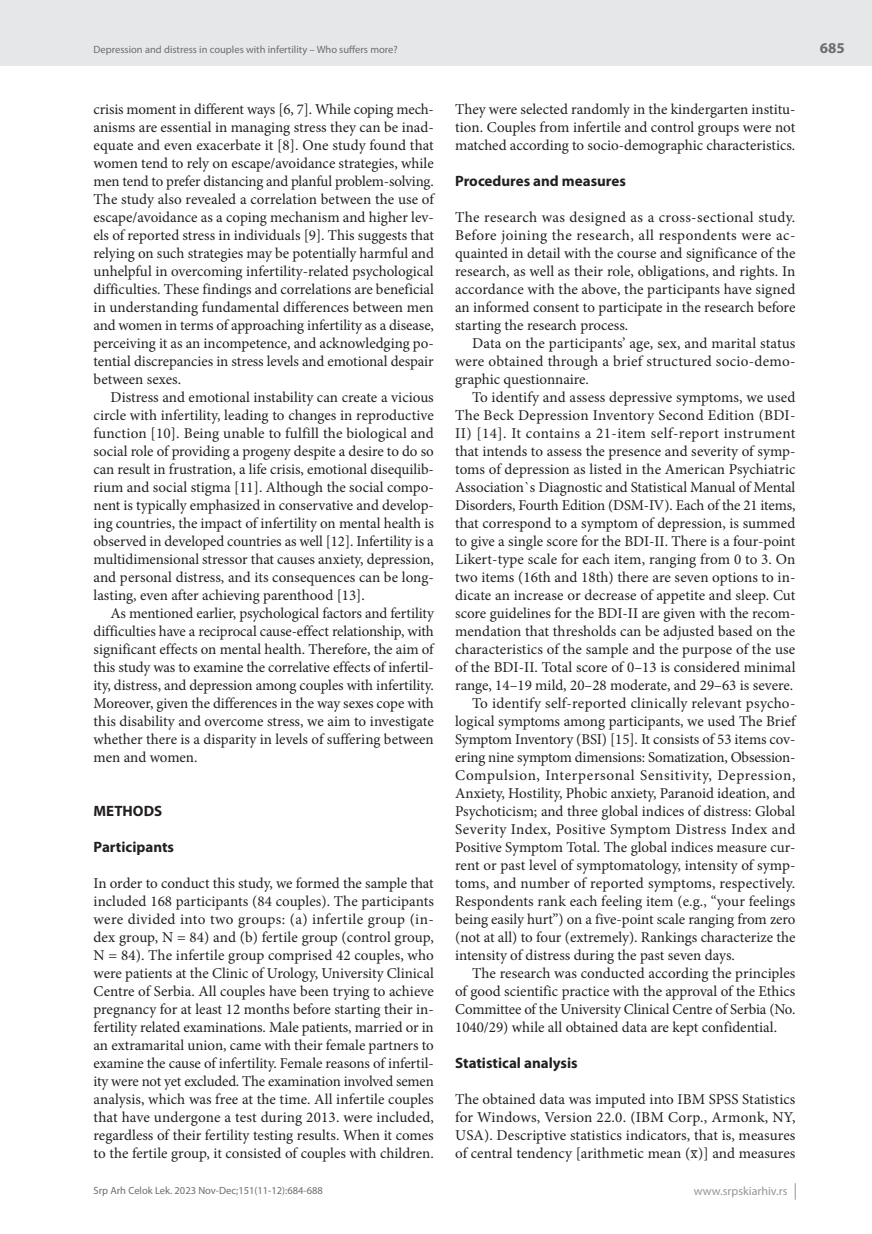
<style>
.page{position:relative;width:872px;height:1234px;background:#fff}
.page>*{position:absolute;margin:0;border:0;box-sizing:border-box;transform-origin:0 0}
.t1{font:15px/18px "Minion Pro";color:#231f20;text-align:justify}
.t2{font:700 15px "Myriad Pro";color:#231f20}
.t3{font:15px "Minion Pro";letter-spacing:.03em;color:#231f20}
.t4{font:15px "Minion Pro";letter-spacing:.04em;color:#231f20}
.t5{font:15px "Minion Pro";letter-spacing:.02em;color:#231f20}
.t6{font:700 15px "Myriad Pro";color:#6c6d70}
.t7{font:12px "Myriad Pro";color:#939598}
.t8{font:10.5px "Myriad Pro";color:#6c6d70}
</style>
<div class="page">
<div style="left:0;top:0;width:872px;height:66px;background:#e6e7e9"></div>
<svg style="left:795px;top:1183px;width:1px;height:16px"></svg>
<p class="t8" style="left:94px;top:43px;width:306px">Depression and distress in couples with infertility – Who suffers more?</p>
<p class="t1" style="left:94px;top:100px;width:342px">crisis moment in different ways [6, 7]. While coping mech&shy;anisms are essential in managing stress they can be inad&shy;equate and even exacerbate it [8]. One study found that women tend to rely on escape/avoidance strategies, while men tend to prefer distancing and planful problem-solving.<br>The study also revealed a correlation between the use of escape/avoidance as a coping mechanism and higher lev&shy;els of reported stress in individuals [9]. This suggests that relying on such strategies may be potentially harmful and unhelpful in overcoming infertility-related psychological difficulties. These findings and correlations are beneficial in understanding fundamental differences between men and women in terms of approaching infertility as a disease, perceiving it as an incompetence, and acknowledging po&shy;tential discrepancies in stress levels and emotional despair between sexes.</p>
<p class="t1" style="left:94px;top:388px;width:342px;text-indent:17px">Distress and emotional instability can create a vicious circle with infertility, leading to changes in reproductive function [10]. Being unable to fulfill the biological and social role of providing a progeny despite a desire to do so can result in frustration, a life crisis, emotional disequilib&shy;rium and social stigma [11]. Although the social compo&shy;nent is typically emphasized in conservative and develop&shy;ing countries, the impact of infertility on mental health is observed in developed countries as well [12]. Infertility is a multidimensional stressor that causes anxiety, depression, and personal distress, and its consequences can be long&shy;lasting, even after achieving parenthood [13].</p>
<p class="t1" style="left:94px;top:604px;width:342px;text-indent:17px">As mentioned earlier, psychological factors and fertility difficulties have a reciprocal cause-effect relationship, with significant effects on mental health. Therefore, the aim of this study was to examine the correlative effects of infertil&shy;ity, distress, and depression among couples with infertility.<br>Moreover, given the differences in the way sexes cope with this disability and overcome stress, we aim to investigate whether there is a disparity in levels of suffering between men and women.</p>
<p class="t2" style="left:94px;top:801px;width:70px">METHODS</p>
<p class="t2" style="left:94px;top:837px;width:82px">Participants</p>
<p class="t1" style="left:94px;top:874px;width:342px">In order to conduct this study, we formed the sample that included 168 participants (84 couples). The participants were divided into two groups: (a) infertile group (in&shy;dex group, N = 84) and (b) fertile group (control group, N = 84). The infertile group comprised 42 couples, who were patients at the Clinic of Urology, University Clinical Centre of Serbia. All couples have been trying to achieve pregnancy for at least 12 months before starting their in&shy;fertility related examinations. Male patients, married or in an extramarital union, came with their female partners to examine the cause of infertility. Female reasons of infertil&shy;ity were not yet excluded. The examination involved semen analysis, which was free at the time. All infertile couples that have undergone a test during 2013. were included, regardless of their fertility testing results. When it comes to the fertile group, it consisted of couples with children.</p>
<p class="t1" style="left:455px;top:100px;width:342px">They were selected randomly in the kindergarten institu&shy;tion. Couples from infertile and control groups were not matched according to socio-demographic characteristics.</p>
<p class="t2" style="left:455px;top:171px;width:172px">Procedures and measures</p>
<p class="t1" style="left:455px;top:208px;width:342px">The research was designed as a cross-sectional study.<br>Before joining the research, all respondents were ac&shy;quainted in detail with the course and significance of the research, as well as their role, obligations, and rights. In accordance with the above, the participants have signed an informed consent to participate in the research before starting the research process.</p>
<p class="t1" style="left:455px;top:334px;width:342px;text-indent:17px">Data on the participants’ age, sex, and marital status were obtained through a brief structured socio-demo&shy;graphic questionnaire.</p>
<p class="t1" style="left:472px;top:388px;width:325px">To identify and assess depressive symptoms, we used</p>
<p class="t1" style="left:455px;top:406px;width:342px">The Beck Depression Inventory Second Edition (BDI-</p>
<p class="t3" style="left:455px;top:423px;width:342px">II) [14]. It contains a 21-item self-report instrument</p>
<p class="t1" style="left:455px;top:442px;width:342px">that intends to assess the presence and severity of symp-</p>
<p class="t1" style="left:455px;top:460px;width:342px">toms of depression as listed in the American Psychiatric</p>
<p class="t1" style="left:455px;top:478px;width:342px">Association`s Diagnostic and Statistical Manual of Mental</p>
<p class="t1" style="left:455px;top:496px;width:342px">Disorders, Fourth Edition (DSM-IV). Each of the 21 items,</p>
<p class="t1" style="left:455px;top:514px;width:342px">that correspond to a symptom of depression, is summed</p>
<p class="t1" style="left:455px;top:532px;width:342px">to give a single score for the BDI-II. There is a four-point</p>
<p class="t1" style="left:455px;top:550px;width:342px">Likert-type scale for each item, ranging from 0 to 3. On</p>
<p class="t1" style="left:455px;top:568px;width:342px">two items (16th and 18th) there are seven options to in-</p>
<p class="t1" style="left:455px;top:586px;width:342px">dicate an increase or decrease of appetite and sleep. Cut</p>
<p class="t1" style="left:455px;top:604px;width:342px">score guidelines for the BDI-II are given with the recom-</p>
<p class="t1" style="left:455px;top:622px;width:342px">mendation that thresholds can be adjusted based on the</p>
<p class="t1" style="left:455px;top:640px;width:342px">characteristics of the sample and the purpose of the use</p>
<p class="t1" style="left:455px;top:658px;width:342px">of the BDI-II. Total score of 0–13 is considered minimal</p>
<p class="t1" style="left:455px;top:676px;width:339px">range, 14–19 mild, 20–28 moderate, and 29–63 is severe.</p>
<p class="t1" style="left:472px;top:694px;width:325px">To identify self-reported clinically relevant psycho-</p>
<p class="t1" style="left:455px;top:712px;width:342px">logical symptoms among participants, we used The Brief</p>
<p class="t1" style="left:455px;top:730px;width:342px">Symptom Inventory (BSI) [15]. It consists of 53 items cov-</p>
<p class="t1" style="left:455px;top:748px;width:342px">ering nine symptom dimensions: Somatization, Obsession-</p>
<p class="t4" style="left:455px;top:765px;width:342px">Compulsion, Interpersonal Sensitivity, Depression,</p>
<p class="t1" style="left:455px;top:784px;width:342px">Anxiety, Hostility, Phobic anxiety, Paranoid ideation, and</p>
<p class="t1" style="left:455px;top:802px;width:342px">Psychoticism; and three global indices of distress: Global</p>
<p class="t5" style="left:455px;top:819px;width:342px">Severity Index, Positive Symptom Distress Index and</p>
<p class="t1" style="left:455px;top:838px;width:342px">Positive Symptom Total. The global indices measure cur-</p>
<p class="t1" style="left:455px;top:856px;width:342px">rent or past level of symptomatology, intensity of symp-</p>
<p class="t1" style="left:455px;top:874px;width:342px">toms, and number of reported symptoms, respectively.</p>
<p class="t1" style="left:455px;top:892px;width:342px">Respondents rank each feeling item (e.g., “your feelings</p>
<p class="t1" style="left:455px;top:910px;width:342px">being easily hurt”) on a five-point scale ranging from zero</p>
<p class="t1" style="left:455px;top:928px;width:342px">(not at all) to four (extremely). Rankings characterize the</p>
<p class="t1" style="left:455px;top:946px;width:281px">intensity of distress during the past seven days.</p>
<p class="t1" style="left:472px;top:964px;width:325px">The research was conducted according the principles</p>
<p class="t1" style="left:455px;top:982px;width:342px">of good scientific practice with the approval of the Ethics</p>
<p class="t1" style="left:455px;top:1000px;width:342px">Committee of the University Clinical Centre of Serbia (No.</p>
<p class="t1" style="left:455px;top:1018px;width:323px">1040/29) while all obtained data are kept confidential.</p>
<p class="t2" style="left:455px;top:1053px;width:124px">Statistical analysis</p>
<p class="t1" style="left:455px;top:1090px;width:342px">The obtained data was imputed into IBM SPSS Statistics for Windows, Version 22.0. (IBM Corp., Armonk, NY, USA). Descriptive statistics indicators, that is, measures of central tendency [arithmetic mean (x–)] and measures</p>
<p class="t8" style="left:94px;top:1184px;width:231px">Srp Arh Celok Lek. 2023 Nov-Dec;151(11-12):684-688</p>
<p class="t7" style="left:694px;top:1183px;width:95px">www.srpskiarhiv.rs</p>
<p class="t6" style="left:820px;top:38px;width:26px">685</p>
</div>
